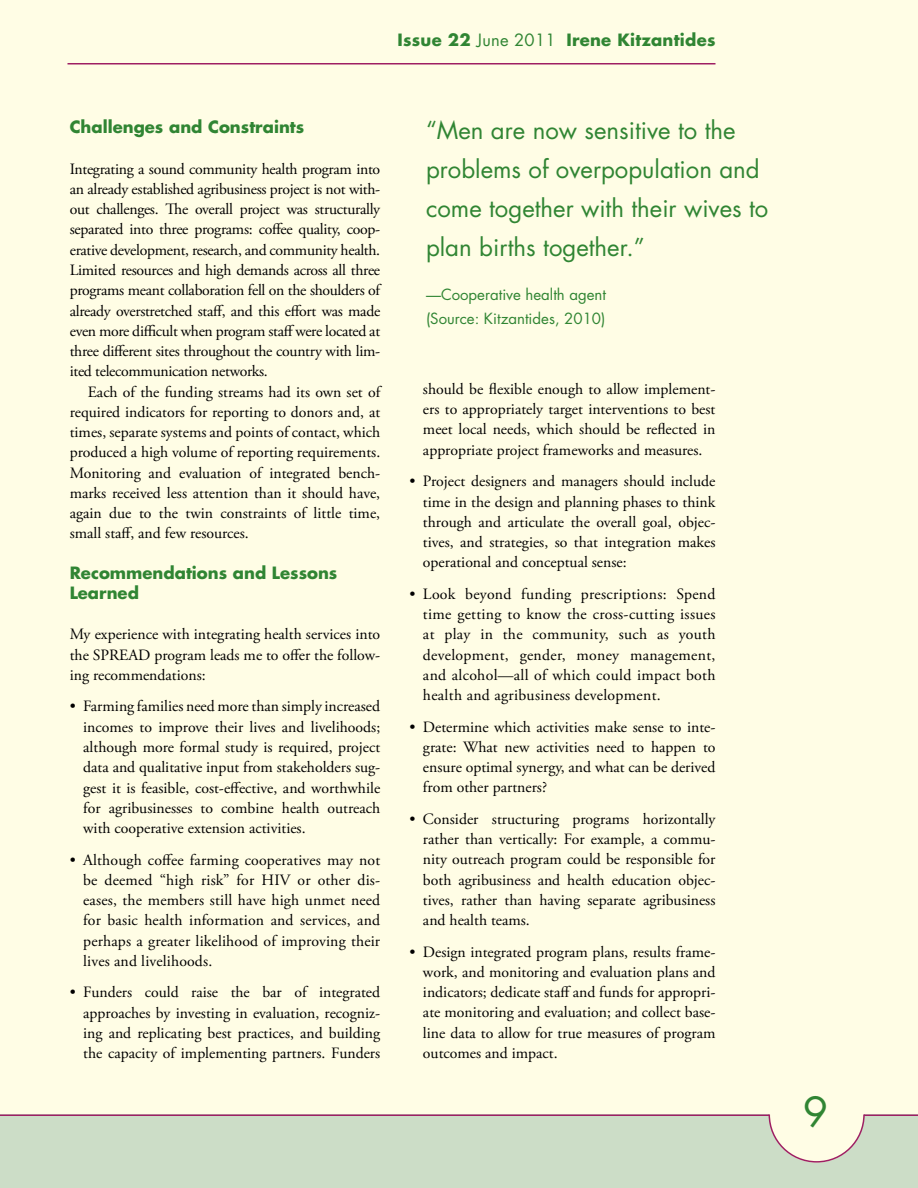
<style>
.page{position:relative;width:918px;height:1188px;background:#fff}
.page>*{position:absolute;margin:0;border:0;box-sizing:border-box;transform-origin:0 0}
.t1{font:40.5px "Futura";color:#308533}
.t2{font:24px/39px "Futura";color:#308533}
.t3{font:700 16.5px/20.2px "Futura";color:#308533}
.t4{font:15.75px/20.2px "Adobe Garamond Pro";color:#000;text-align:justify}
.t5{font:15px/24px "Futura";color:#308533}
.s1{font-weight:400}
</style>
<div class="page">
<div style="left:0;top:0;width:918px;height:1185px;background:#fffde5"></div>
<hr style="left:68px;top:63px;width:648px;height:1px;background:#9e1f63">
<div style="left:0;top:1114px;width:918px;height:74px;background:#ccddc7"></div>
<hr style="left:0;top:1114px;width:918px;height:2px;background:#9e1f63">
<svg style="left:768px;top:1114px;width:98px;height:49px"></svg>
<p class="t3" style="left:398px;top:29px;width:319px">Issue 22 <span class="s1">June 2011</span> Irene Kitzantides</p>
<p class="t3" style="left:70px;top:116px;width:236px">Challenges and Constraints</p>
<p class="t4" style="left:70px;top:159px;width:312px">Integrating a sound community health program into an already established agribusiness project is not with&shy;out challenges. The overall project was structurally separated into three programs: coffee quality, coop&shy;erative development, research, and community health.<br>Limited resources and high demands across all three programs meant collaboration fell on the shoulders of already overstretched staff, and this effort was made even more difficult when program staff were located at three different sites throughout the country with lim&shy;ited telecommunication networks.</p>
<p class="t4" style="left:70px;top:382px;width:312px;text-indent:18px">Each of the funding streams had its own set of required indicators for reporting to donors and, at times, separate systems and points of contact, which produced a high volume of reporting requirements.<br>Monitoring and evaluation of integrated bench&shy;marks received less attention than it should have, again due to the twin constraints of little time, small staff, and few resources.</p>
<p class="t3" style="left:70px;top:562px;width:269px">Recommendations and Lessons<br>Learned</p>
<p class="t4" style="left:70px;top:625px;width:312px">My experience with integrating health services into the SPREAD program leads me to offer the follow&shy;ing recommendations:</p>
<p class="t4" style="left:83px;top:697px;width:299px;text-indent:-13px">• Farming families need more than simply increased incomes to improve their lives and livelihoods; although more formal study is required, project data and qualitative input from stakeholders sug&shy;gest it is feasible, cost-effective, and worthwhile for agribusinesses to combine health outreach with cooperative extension activities.</p>
<p class="t4" style="left:83px;top:850px;width:299px;text-indent:-13px">• Although coffee farming cooperatives may not be deemed “high risk” for HIV or other dis&shy;eases, the members still have high unmet need for basic health information and services, and perhaps a greater likelihood of improving their lives and livelihoods.</p>
<p class="t4" style="left:83px;top:983px;width:299px;text-indent:-13px">• Funders could raise the bar of integrated approaches by investing in evaluation, recogniz&shy;ing and replicating best practices, and building the capacity of implementing partners. Funders</p>
<h2 class="t2" style="left:426px;top:110px;width:344px">“Men are now sensitive to the problems of overpopulation and come together with their wives to plan births together.”</h2>
<p class="t5" style="left:426px;top:282px;width:182px">—Cooperative health agent (Source: Kitzantides, 2010)</p>
<p class="t4" style="left:423px;top:379px;width:294px">should be flexible enough to allow implement&shy;ers to appropriately target interventions to best meet local needs, which should be reflected in appropriate project frameworks and measures.</p>
<p class="t4" style="left:423px;top:472px;width:294px;text-indent:-13px">• Project designers and managers should include time in the design and planning phases to think through and articulate the overall goal, objec&shy;tives, and strategies, so that integration makes operational and conceptual sense:</p>
<p class="t4" style="left:423px;top:584px;width:294px;text-indent:-13px">• Look beyond funding prescriptions: Spend time getting to know the cross-cutting issues at play in the community, such as youth development, gender, money management, and alcohol—all of which could impact both health and agribusiness development.</p>
<p class="t4" style="left:423px;top:717px;width:294px;text-indent:-13px">• Determine which activities make sense to inte&shy;grate: What new activities need to happen to ensure optimal synergy, and what can be derived from other partners?</p>
<p class="t4" style="left:423px;top:809px;width:294px;text-indent:-13px">• Consider structuring programs horizontally rather than vertically: For example, a commu&shy;nity outreach program could be responsible for both agribusiness and health education objec&shy;tives, rather than having separate agribusiness and health teams.</p>
<p class="t4" style="left:423px;top:942px;width:294px;text-indent:-13px">• Design integrated program plans, results frame&shy;work, and monitoring and evaluation plans and indicators; dedicate staff and funds for appropri&shy;ate monitoring and evaluation; and collect base&shy;line data to allow for true measures of program outcomes and impact.</p>
<h1 class="t1" style="left:803px;top:1084px;width:26px">9</h1>
</div>
